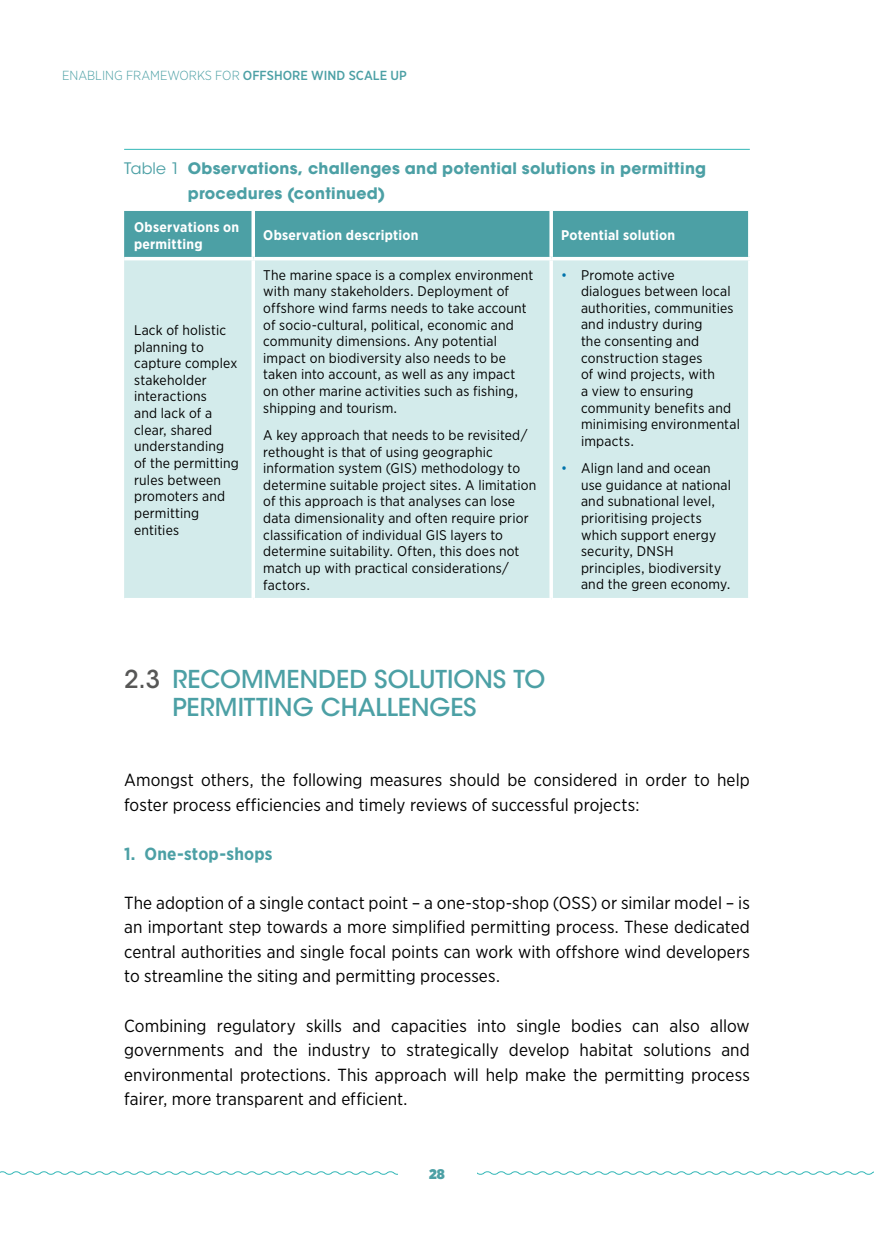
<style>
.page{position:relative;width:874px;height:1241px;background:#fff}
.page>*{position:absolute;margin:0;border:0;box-sizing:border-box;transform-origin:0 0}
.t1{font:500 24.5px/28px "ITC Avant Garde Std";color:#4ca0a5}
.t2{font:17.5px/24.5px "Gotham Narrow";letter-spacing:.005em;color:#000;text-align:justify}
.t3{font:700 17.5px "Gotham Narrow";letter-spacing:.01em;color:#4ca0a5}
.t4{font:700 15.75px/24.5px "ITC Avant Garde Std";letter-spacing:.02em;color:#4ca0a5}
.t5{font:14px/16.6px "Gotham Narrow";letter-spacing:.015em;color:#000}
.t6{font:700 14px/16.6px "Gotham Narrow";letter-spacing:.02em;color:#fff}
.t7{font:900 14px "Gotham Narrow";color:#4ca0a5}
.t8{font:300 13.12px "Gotham Narrow";color:#4ca0a5}
.s1{font-weight:500}
.s2{font-weight:400}
.s3{color:#0073ab}
.s4{color:#575756}
</style>
<div class="page">
<svg style="left:0;top:1171px;width:873px;height:4px"></svg>
<div style="left:397px;top:1167px;width:79px;height:11px;background:#fff"></div>
<div style="left:124px;top:211px;width:623px;height:46px;background:#4ca0a5"></div>
<div style="left:124px;top:260px;width:623px;height:338px;background:#d3ebeb"></div>
<svg style="left:251px;top:211px;width:4px;height:46px"></svg>
<hr style="left:549px;top:211px;width:3px;height:46px;background:#fff">
<svg style="left:251px;top:260px;width:4px;height:338px"></svg>
<hr style="left:549px;top:260px;width:3px;height:338px;background:#fff">
<svg style="left:747px;top:211px;width:3px;height:46px"></svg>
<svg style="left:747px;top:260px;width:2px;height:338px"></svg>
<hr style="left:124px;top:149px;width:625px;height:1px;background:#33b7b7">
<p class="t8" style="left:62px;top:67px;width:346px">ENABLING FRAMEWORKS FOR <span class="s1">OFFSHORE WIND SCALE UP</span></p>
<p class="t4" style="left:188px;top:156px;width:519px;text-indent:-64px"><span class="s2">Table 1</span> Observations, challenges and potential solutions in permitting procedures (continued)</p>
<p class="t6" style="left:134px;top:219px;width:107px">Observations on permitting</p>
<p class="t6" style="left:263px;top:227px;width:157px">Observation description</p>
<p class="t6" style="left:561px;top:227px;width:115px">Potential solution</p>
<p class="t5" style="left:134px;top:321px;width:106px">Lack of holistic planning to capture complex stakeholder interactions<br>and lack of a clear, shared understanding of the permitting rules between promoters and permitting entities</p>
<p class="t5" style="left:263px;top:266px;width:271px">The marine space is a complex environment with many stakeholders. Deployment of offshore wind farms needs to take account of socio-cultural, political, economic and community dimensions. Any potential impact on biodiversity also needs to be taken into account, as well as any impact on other marine activities such as fishing, shipping and tourism.</p>
<p class="t5" style="left:263px;top:426px;width:274px">A key approach that needs to be revisited/ rethought is that of using geographic information system (GIS) methodology to determine suitable project sites. A limitation of this approach is that analyses can lose data dimensionality and often require prior classification of individual GIS layers to determine suitability. Often, this does not match up with practical considerations/ factors.</p>
<p class="t5" style="left:580px;top:266px;width:160px;text-indent:-20px"><span class="s3">•</span> Promote active<br>dialogues between local authorities, communities and industry during<br>the consenting and construction stages<br>of wind projects, with<br>a view to ensuring community benefits and minimising environmental impacts.</p>
<p class="t5" style="left:580px;top:459px;width:151px;text-indent:-20px"><span class="s3">•</span> Align land and ocean use guidance at national and subnational level, prioritising projects which support energy security, DNSH principles, biodiversity and the green economy.</p>
<h1 class="t1" style="left:172px;top:665px;width:374px;text-indent:-48px"><span class="s4">2.3</span> RECOMMENDED SOLUTIONS TO<br>PERMITTING CHALLENGES</h1>
<p class="t2" style="left:124px;top:767px;width:626px">Amongst others, the following measures should be considered in order to help foster process efficiencies and timely reviews of successful projects:</p>
<p class="t3" style="left:124px;top:842px;width:150px">1. One-stop-shops</p>
<p class="t2" style="left:124px;top:890px;width:627px">The adoption of a single contact point – a one-stop-shop (OSS) or similar model – is an important step towards a more simplified permitting process. These dedicated central authorities and single focal points can work with offshore wind developers to streamline the siting and permitting processes.</p>
<p class="t2" style="left:124px;top:1012px;width:627px">Combining regulatory skills and capacities into single bodies can also allow governments and the industry to strategically develop habitat solutions and environmental protections. This approach will help make the permitting process fairer, more transparent and efficient.</p>
<p class="t7" style="left:429px;top:1163px;width:17px">28</p>
</div>
